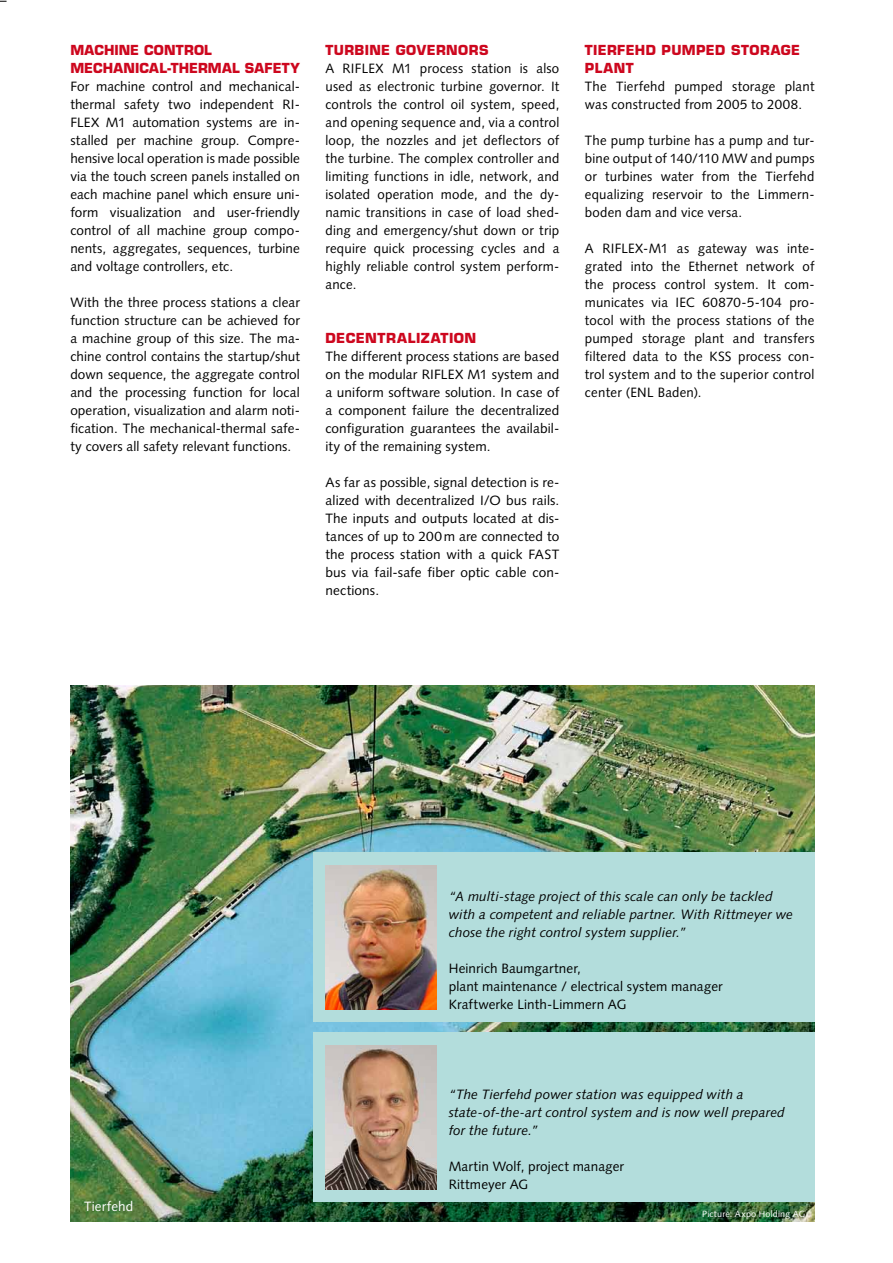
<style>
.page{position:relative;width:893px;height:1263px;background:#fff}
.page>*{position:absolute;margin:0;border:0;box-sizing:border-box;transform-origin:0 0}
.t1{font:13.5px/18px "Syntax LT Std";letter-spacing:.015em;color:#000;text-align:justify}
.t2{font:italic 13.5px/18px "Syntax LT Std";letter-spacing:.005em;color:#000}
.t3{font:700 13.5px/18px "Eurostile LT Std";letter-spacing:.025em;color:#cd071e}
.t4{font:13.5px "Syntax LT Std";letter-spacing:.005em;color:#fff}
.t5{font:9px "Syntax LT Std";letter-spacing:.02em;color:#fff}
</style>
<div class="page">
<img style="left:70px;top:685px;width:744px;height:537px">
<div style="left:313px;top:852px;width:501px;height:170px;background:#b3dddc"></div>
<img style="left:325px;top:865px;width:111px;height:144px">
<div style="left:313px;top:1032px;width:501px;height:170px;background:#b3dddc"></div>
<img style="left:325px;top:1045px;width:111px;height:144px">
<svg style="left:0;top:0;width:7px;height:2px"></svg>
<p class="t3" style="left:70px;top:41px;width:231px">MACHINE CONTROL<br>MECHANICAL-THERMAL SAFETY</p>
<p class="t1" style="left:70px;top:78px;width:231px">For machine control and mechanical&shy;thermal safety two independent RI-FLEX M1 automation systems are in&shy;stalled per machine group. Compre&shy;hensive local operation is made possible via the touch screen panels installed on each machine panel which ensure uni&shy;form visualization and user-friendly control of all machine group compo&shy;nents, aggregates, sequences, turbine and voltage controllers, etc.</p>
<p class="t1" style="left:70px;top:294px;width:231px">With the three process stations a clear function structure can be achieved for a machine group of this size. The ma&shy;chine control contains the startup/shut down sequence, the aggregate control and the processing function for local operation, visualization and alarm noti&shy;fication. The mechanical-thermal safe&shy;ty covers all safety relevant functions.</p>
<p class="t3" style="left:325px;top:41px;width:165px">TURBINE GOVERNORS</p>
<p class="t1" style="left:325px;top:60px;width:235px">A RIFLEX M1 process station is also used as electronic turbine governor. It controls the control oil system, speed, and opening sequence and, via a control loop, the nozzles and jet deflectors of the turbine. The complex controller and limiting functions in idle, network, and isolated operation mode, and the dy&shy;namic transitions in case of load shed&shy;ding and emergency/shut down or trip require quick processing cycles and a highly reliable control system perform&shy;ance.</p>
<p class="t3" style="left:325px;top:329px;width:152px">DECENTRALIZATION</p>
<p class="t1" style="left:325px;top:348px;width:235px">The different process stations are based on the modular RIFLEX M1 system and a uniform software solution. In case of a component failure the decentralized configuration guarantees the availabil&shy;ity of the remaining system.</p>
<p class="t1" style="left:325px;top:474px;width:235px">As far as possible, signal detection is re&shy;alized with decentralized I/O bus rails.<br>The inputs and outputs located at dis&shy;tances of up to 200m are connected to the process station with a quick FAST bus via fail-safe fiber optic cable con&shy;nections.</p>
<p class="t3" style="left:585px;top:41px;width:217px">TIERFEHD PUMPED STORAGE<br>PLANT</p>
<p class="t1" style="left:585px;top:78px;width:231px">The Tierfehd pumped storage plant was constructed from 2005 to 2008.</p>
<p class="t1" style="left:585px;top:132px;width:231px">The pump turbine has a pump and tur&shy;bine output of 140/110 MW and pumps or turbines water from the Tierfehd equalizing reservoir to the Limmern&shy;boden dam and vice versa.</p>
<p class="t1" style="left:585px;top:240px;width:231px">A RIFLEX-M1 as gateway was inte&shy;grated into the Ethernet network of the process control system. It com&shy;municates via IEC 60870-5-104 pro&shy;tocol with the process stations of the pumped storage plant and transfers filtered data to the KSS process con&shy;trol system and to the superior control center (ENL Baden).</p>
<p class="t4" style="left:84px;top:1198px;width:51px">Tierfehd</p>
<p class="t2" style="left:449px;top:888px;width:346px">“A multi-stage project of this scale can only be tackled with a competent and reliable partner. With Rittmeyer we chose the right control system supplier.”</p>
<p class="t1" style="left:449px;top:960px;width:275px;text-align:left">Heinrich Baumgartner,<br>plant maintenance / electrical system manager<br>Kraftwerke Linth-Limmern AG</p>
<p class="t2" style="left:449px;top:1086px;width:338px">“The Tierfehd power station was equipped with a state-of-the-art control system and is now well prepared for the future.”</p>
<p class="t1" style="left:449px;top:1158px;width:177px">Martin Wolf, project manager<br>Rittmeyer AG</p>
<p class="t5" style="left:702px;top:1208px;width:105px">Picture: Axpo Holding AG</p>
</div>
